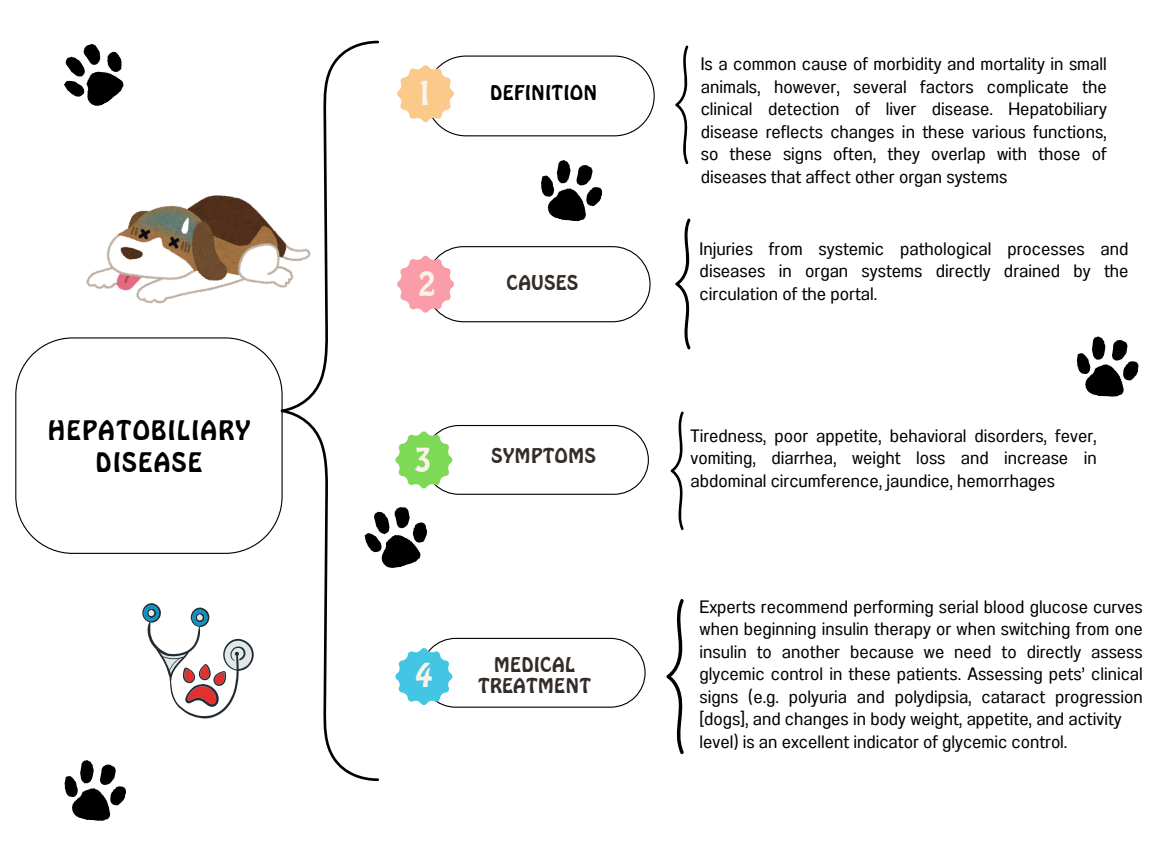
<style>
.page{position:relative;width:1152px;height:864px;background:#fff}
.page>*{position:absolute;margin:0;border:0;box-sizing:border-box;transform-origin:0 0}
.t1{font:32.4px "Hobo BT";color:#faf3ea}
.t2{font:25.8px/32.7px "Hobo BT";letter-spacing:.03em;color:#000;text-align:center}
.t3{font:19.5px/21.3px "Hobo BT";color:#342d2a;text-align:center}
.t4{font:19.5px "Hobo BT";color:#000}
.t5{font:18px/22.5px "Anantason Wd 87";color:#000;text-align:justify}
</style>
<div class="page">
<svg style="left:15px;top:337px;width:264px;height:216px"></svg>
<svg style="left:675px;top:45px;width:14px;height:119px"></svg>
<svg style="left:671px;top:411px;width:13px;height:120px"></svg>
<svg style="left:666px;top:599px;width:18px;height:156px"></svg>
<svg style="left:675px;top:218px;width:16px;height:132px"></svg>
<svg style="left:1076px;top:336px;width:63px;height:61px"></svg>
<svg style="left:64px;top:44px;width:60px;height:62px"></svg>
<svg style="left:279px;top:40px;width:376px;height:741px"></svg>
<svg style="left:64px;top:760px;width:62px;height:61px"></svg>
<img style="left:86px;top:195px;width:224px;height:108px">
<svg style="left:142px;top:603px;width:112px;height:116px"></svg>
<h2 class="t2" style="left:47px;top:414px;width:205px">HEPATOBILIARY<br>DISEASE</h2>
<p class="t1" style="left:416px;top:73px;width:19px">1</p>
<p class="t4" style="left:490px;top:81px;width:109px">DEFINITION</p>
<p class="t5" style="left:701px;top:53px;width:408px">Is a common cause of morbidity and mortality in small animals, however, several factors complicate the clinical detection of liver disease. Hepatobiliary disease reflects changes in these various functions, so these signs often, they overlap with those of diseases that affect other organ systems</p>
<p class="t1" style="left:418px;top:264px;width:19px">2</p>
<h1 class="t3" style="left:507px;top:272px;width:74px">CAUSES</h1>
<h2 class="t5" style="left:700px;top:237px;width:430px">Injuries from systemic pathological processes and diseases in organ systems directly drained by the</h2>
<h2 class="t5" style="left:700px;top:282px;width:179px">circulation of the portal.</h2>
<p class="t1" style="left:414px;top:440px;width:19px">3</p>
<h2 class="t3" style="left:491px;top:445px;width:106px">SYMPTOMS</h2>
<p class="t5" style="left:691px;top:424px;width:408px">Tiredness, poor appetite, behavioral disorders, fever, vomiting, diarrhea, weight loss and increase in abdominal circumference, jaundice, hemorrhages</p>
<p class="t1" style="left:415px;top:655px;width:19px">4</p>
<p class="t3" style="left:478px;top:654px;width:115px">MEDICAL<br>TREATMENT</p>
<p class="t5" style="left:700px;top:595px;width:445px">Experts recommend performing serial blood glucose curves when beginning insulin therapy or when switching from one insulin to another because we need to directly assess glycemic control in these patients. Assessing pets’ clinical signs (e.g. polyuria and polydipsia, cataract progression [dogs], and changes in body weight, appetite, and activity</p>
<h2 class="t5" style="left:700px;top:730px;width:369px">level) is an excellent indicator of glycemic control.</h2>
</div>
